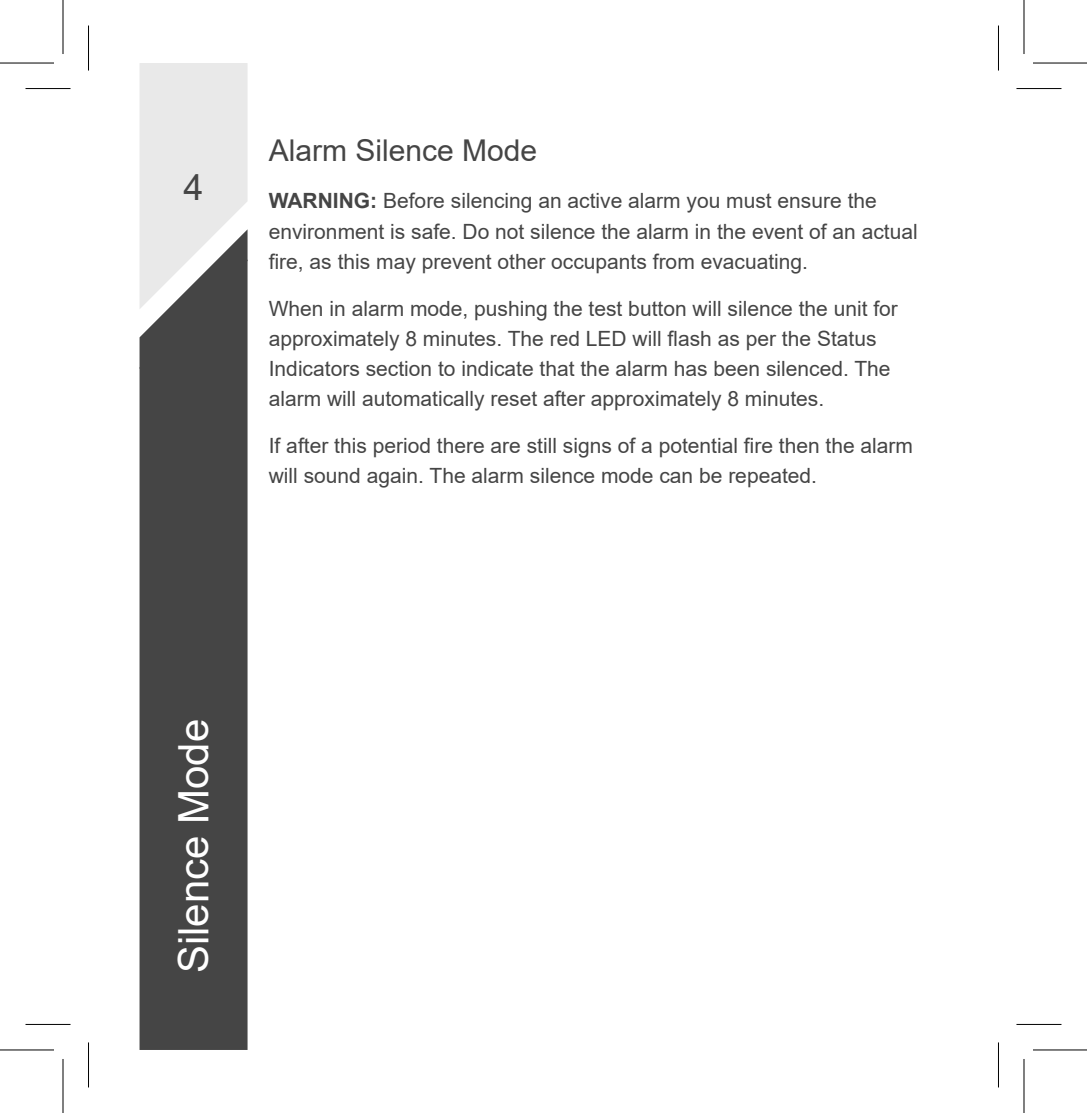
<style>
.page{position:relative;width:1087px;height:1113px;background:#fff}
.page>*{position:absolute;margin:0;border:0;box-sizing:border-box;transform-origin:0 0}
.Paragraph{font:42px "Arial";color:#fff}
.t1{font:36px "Arial";color:#454545}
.Paragraph-2{font:30px "Arial";color:#454545}
.t2{font:21px/30px "Arial";color:#454545}
.s1{font-weight:700}
</style>
<div class="page">
<svg style="left:140px;top:63px;width:108px;height:196px;background:#e6e6e6"></svg>
<div style="left:140px;top:259px;width:108px;height:790px;background:#454545"></div>
<svg style="left:26px;top:1024px;width:45px;height:1px"></svg>
<svg style="left:1016px;top:1024px;width:45px;height:1px"></svg>
<hr style="left:26px;top:88px;width:45px;height:1px;background:#000">
<hr style="left:1016px;top:88px;width:45px;height:1px;background:#000">
<hr style="left:26px;top:1023px;width:45px;height:1px;background:#000">
<hr style="left:1016px;top:1023px;width:45px;height:1px;background:#000">
<hr style="left:88px;top:26px;width:1px;height:45px;background:#000">
<hr style="left:88px;top:1042px;width:1px;height:45px;background:#000">
<hr style="left:998px;top:26px;width:1px;height:45px;background:#000">
<hr style="left:998px;top:1042px;width:1px;height:45px;background:#000">
<svg style="left:1024px;top:0;width:1px;height:54px"></svg>
<svg style="left:1024px;top:1059px;width:1px;height:53px"></svg>
<hr style="left:0;top:62px;width:54px;height:2px;background:#000">
<hr style="left:1033px;top:62px;width:54px;height:2px;background:#000">
<hr style="left:0;top:1049px;width:54px;height:1px;background:#000">
<hr style="left:1033px;top:1049px;width:54px;height:1px;background:#000">
<hr style="left:62px;top:0;width:2px;height:54px;background:#000">
<hr style="left:62px;top:1058px;width:2px;height:54px;background:#000">
<hr style="left:1023px;top:0;width:1px;height:54px;background:#000">
<hr style="left:1023px;top:1058px;width:1px;height:54px;background:#000">
<h2 class="t1" style="left:184px;top:162px;width:22px">4</h2>
<p class="Paragraph-2" style="left:269px;top:130px;width:270px">Alarm Silence Mode</p>
<p class="t2" style="left:269px;top:186px;width:650px"><span class="s1">WARNING:</span> Before silencing an active alarm you must ensure the environment is safe. Do not silence the alarm in the event of an actual fire, as this may prevent other occupants from evacuating.</p>
<p class="t2" style="left:269px;top:293px;width:631px">When in alarm mode, pushing the test button will silence the unit for approximately 8 minutes. The red LED will flash as per the Status Indicators section to indicate that the alarm has been silenced. The alarm will automatically reset after approximately 8 minutes.</p>
<p class="t2" style="left:269px;top:430px;width:646px">If after this period there are still signs of a potential fire then the alarm will sound again. The alarm silence mode can be repeated.</p>
<p class="Paragraph" style="left:165px;top:973px;width:256px;rotate:-90deg">Silence Mode</p>
</div>
